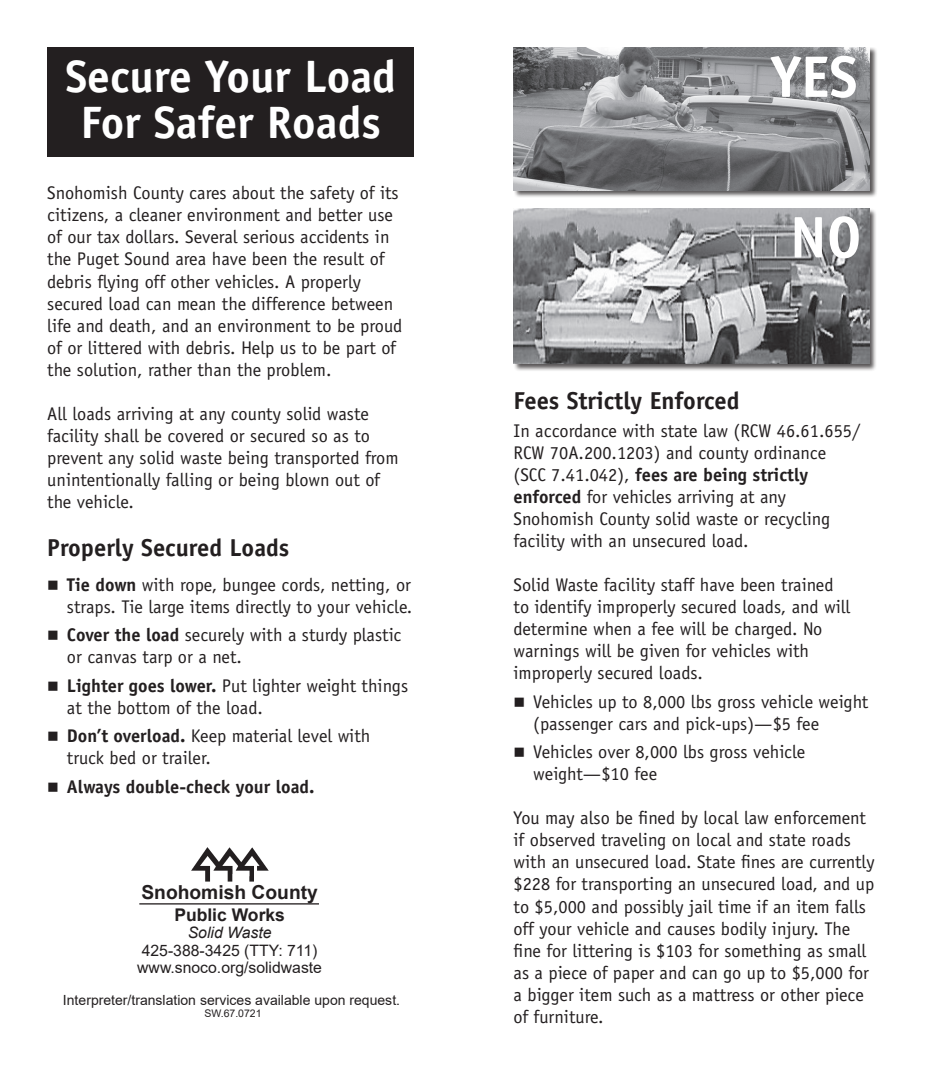
<style>
.page{position:relative;width:928px;height:1071px;background:#fff}
.page>*{position:absolute;margin:0;border:0;box-sizing:border-box;transform-origin:0 0}
.Headline{font:700 58.62px "Officina Sans Std";color:#fff}
.Headline-2{font:700 45.5px "Officina Sans Std";color:#fff}
.Subhead_2{font:700 24.5px "Officina Sans Std";color:#231f20}
.t1{font:700 19.25px "Arial";color:#231f20}
.Body_text{font:18.38px/22.1px "Officina Sans Std";color:#231f20}
.bullets{font:18.38px/22.1px "Officina Sans Std";color:#231f20}
.bullets-2{font:700 18.38px "Officina Sans Std";color:#231f20}
.t2{font:700 17.5px "Arial";color:#231f20}
.t3{font:15.75px/17.5px "Arial";color:#231f20;text-align:center}
.Body_text-2{font:14px "Arial";color:#231f20}
.Body_text-3{font:10.5px "Arial";color:#231f20}
.s1{font-weight:700}
.s2{font-style:italic}
</style>
<div class="page">
<div style="left:47px;top:47px;width:367px;height:110px;background:#231f20"></div>
<img style="left:191px;top:848px;width:77px;height:33px">
<hr style="left:139px;top:903px;width:180px;height:2px;background:#231f20">
<div style="left:513px;top:208px;width:363px;height:164px;background:#231f20;opacity:.75"></div>
<img style="left:514px;top:209px;width:355px;height:154px">
<div style="left:513px;top:47px;width:364px;height:151px;background:#231f20;opacity:.75"></div>
<img style="left:514px;top:47px;width:355px;height:143px">
<p class="Headline-2" style="left:65px;top:48px;width:332px">Secure Your Load</p>
<p class="Headline-2" style="left:80px;top:94px;width:301px">For Safer Roads</p>
<p class="Body_text" style="left:47px;top:182px;width:353px">Snohomish County cares about the safety of its citizens, a cleaner environment and better use</p>
<p class="Body_text" style="left:47px;top:226px;width:344px">of our tax dollars. Several serious accidents in the Puget Sound area have been the result of debris flying off other vehicles. A properly</p>
<p class="Body_text" style="left:47px;top:292px;width:356px">secured load can mean the difference between life and death, and an environment to be proud of or littered with debris. Help us to be part of the solution, rather than the problem.</p>
<p class="Body_text" style="left:47px;top:403px;width:323px">All loads arriving at any county solid waste</p>
<p class="Body_text" style="left:47px;top:425px;width:353px">facility shall be covered or secured so as to prevent any solid waste being transported from unintentionally falling or being blown out of the vehicle.</p>
<p class="Subhead_2" style="left:47px;top:533px;width:243px">Properly Secured Loads</p>
<p class="bullets" style="left:47px;top:574px;width:366px;text-align:right">■ <span class="s1">Tie down</span> with rope, bungee cords, netting, or straps. Tie large items directly to your vehicle.</p>
<p class="bullets" style="left:67px;top:624px;width:336px;text-indent:-20px">■ <span class="s1">Cover the load</span> securely with a sturdy plastic or canvas tarp or a net.</p>
<p class="bullets" style="left:67px;top:675px;width:343px;text-indent:-20px">■ <span class="s1">Lighter goes lower.</span> Put lighter weight things at the bottom of the load.</p>
<p class="bullets" style="left:67px;top:725px;width:305px;text-indent:-20px">■ <span class="s1">Don’t overload.</span> Keep material level with truck bed or trailer.</p>
<p class="bullets-2" style="left:47px;top:775px;width:269px">■ Always double-check your load.</p>
<p class="t1" style="left:141px;top:878px;width:178px">Snohomish County</p>
<p class="t2" style="left:174px;top:902px;width:112px">Public Works</p>
<p class="t3" style="left:142px;top:924px;width:177px"><span class="s2">Solid Waste<br></span>425-388-3425 (TTY: 711)</p>
<p class="t3" style="left:137px;top:959px;width:186px">www.snoco.org/solidwaste</p>
<p class="Body_text-2" style="left:63px;top:990px;width:338px">Interpreter/translation services available upon request.</p>
<p class="Body_text-3" style="left:204px;top:1006px;width:59px">SW.67.0721</p>
<p class="Headline" style="left:770px;top:40px;width:88px">YES</p>
<p class="Headline" style="left:789px;top:201px;width:73px">NO</p>
<p class="Subhead_2" style="left:513px;top:385px;width:227px">Fees Strictly Enforced</p>
<p class="Body_text" style="left:513px;top:420px;width:348px">In accordance with state law (RCW 46.61.655/ RCW 70A.200.1203) and county ordinance (SCC 7.41.042), <span class="s1">fees are being strictly enforced</span> for vehicles arriving at any Snohomish County solid waste or recycling facility with an unsecured load.</p>
<p class="Body_text" style="left:513px;top:574px;width:338px">Solid Waste facility staff have been trained to identify improperly secured loads, and will determine when a fee will be charged. No warnings will be given for vehicles with improperly secured loads.</p>
<p class="bullets" style="left:533px;top:691px;width:336px;text-indent:-20px">■ Vehicles up to 8,000 lbs gross vehicle weight (passenger cars and pick-ups)—$5 fee</p>
<p class="bullets" style="left:533px;top:741px;width:273px;text-indent:-20px">■ Vehicles over 8,000 lbs gross vehicle weight—$10 fee</p>
<p class="Body_text" style="left:513px;top:807px;width:362px">You may also be fined by local law enforcement if observed traveling on local and state roads with an unsecured load. State fines are currently $228 for transporting an unsecured load, and up to $5,000 and possibly jail time if an item falls off your vehicle and causes bodily injury. The</p>
<p class="Body_text" style="left:513px;top:939px;width:357px">fine for littering is $103 for something as small as a piece of paper and can go up to $5,000 for</p>
<p class="Body_text" style="left:513px;top:984px;width:352px">a bigger item such as a mattress or other piece of furniture.</p>
</div>
